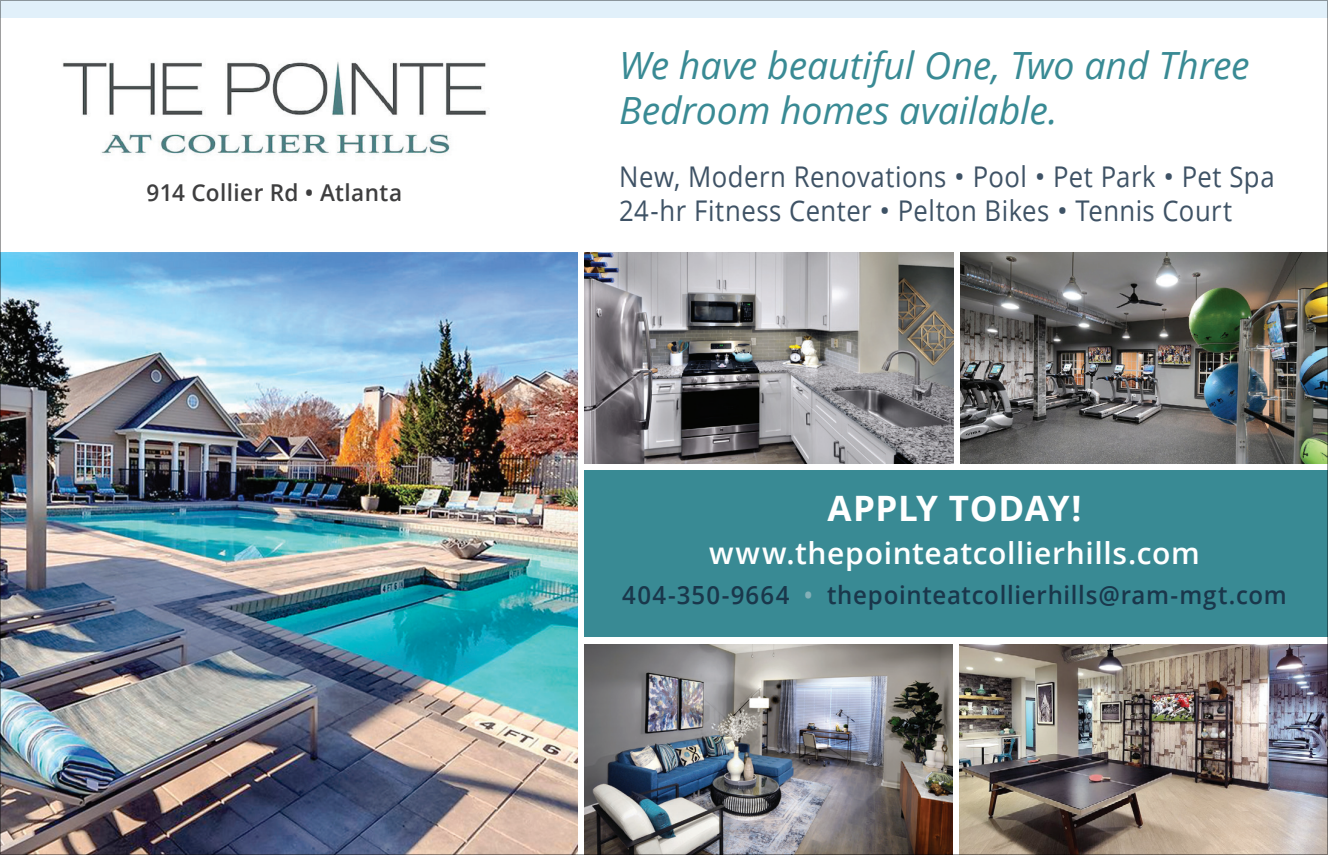
<style>
.page{position:relative;width:1328px;height:855px;background:#fff}
.page>*{position:absolute;margin:0;border:0;box-sizing:border-box;transform-origin:0 0}
.t1{font:italic 37.5px/45px "Open Sans";letter-spacing:-.005em;color:#398a94}
.t2{font:700 35px "Open Sans";letter-spacing:.015em;color:#fff}
.t3{font:600 30px "Open Sans";letter-spacing:.02em;color:#fff}
.t4{font:28.5px/34.2px "Open Sans";letter-spacing:.02em;color:#3e5265;scale:.9 1}
.t5{font:600 25px "Open Sans";letter-spacing:.03em;color:#1a374b;scale:.96 1}
.t6{font:600 23.25px "Open Sans";letter-spacing:.015em;color:#3e3e3f}
.s1{color:#84b0b8}
</style>
<div class="page">
<div style="left:0;top:0;width:1328px;height:17px;background:#e1f0fa"></div>
<img style="left:585px;top:253px;width:368px;height:210px">
<img style="left:960px;top:644px;width:368px;height:211px">
<img style="left:961px;top:253px;width:367px;height:210px">
<img style="left:585px;top:644px;width:367px;height:209px">
<img style="left:2px;top:253px;width:575px;height:600px">
<div style="left:585px;top:471px;width:743px;height:166px;background:#398a94"></div>
<img style="left:62px;top:62px;width:425px;height:94px">
<p class="t6" style="left:147px;top:177px;width:257px">914 Collier Rd • Atlanta</p>
<h1 class="t1" style="left:619px;top:42px;width:632px">We have beautiful One, Two and Three<br>Bedroom homes available.</h1>
<p class="t4" style="left:619px;top:159px;width:729px">New, Modern Renovations • Pool • Pet Park • Pet Spa<br>24-hr Fitness Center • Pelton Bikes • Tennis Court</p>
<p class="t2" style="left:827px;top:484px;width:255px">APPLY TODAY!</p>
<p class="t3" style="left:709px;top:533px;width:492px">www.thepointeatcollierhills.com</p>
<p class="t5" style="left:622px;top:578px;width:694px">404-350-9664 <span class="s1">•</span> thepointeatcollierhills@ram-mgt.com</p>
</div>
